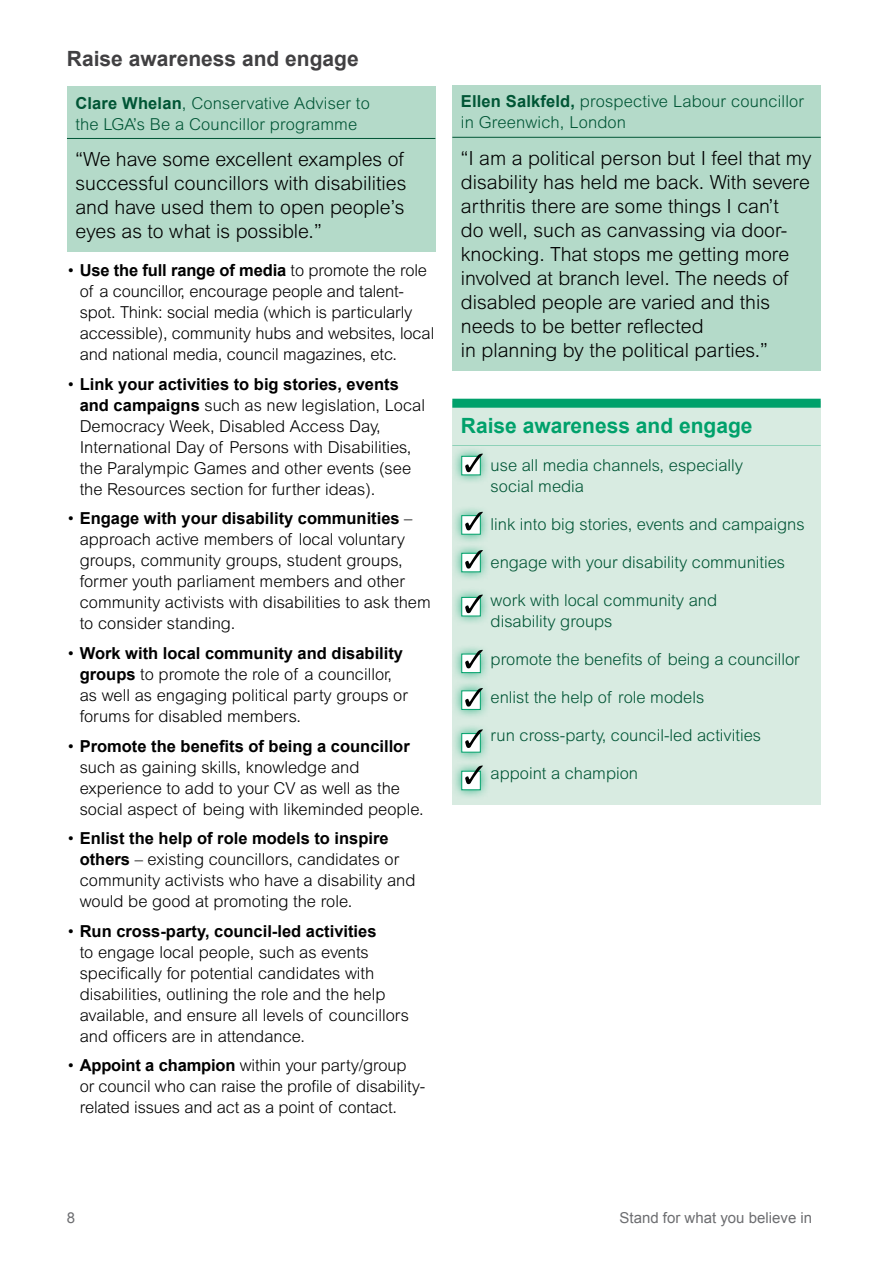
<style>
.page{position:relative;width:893px;height:1263px;background:#fff}
.page>*{position:absolute;margin:0;border:0;box-sizing:border-box;transform-origin:0 0}
.t1{font:700 21px "Arial";color:#414042}
.t2{font:700 21px "Arial";color:#00a16b}
.t3{font:300 19.5px/24px "Arial MT Std";color:#000}
.t4{font:300 16.5px/21px "Arial MT Std";color:#000}
.t5{font:300 16.5px/21px "Arial MT Std";color:#005535}
.t6{font:700 16.5px "Arial";color:#000}
.t7{font:15px "Arial";color:#6d6e71}
.s1{font-family:"Arial";font-weight:700}
.s2{font-family:"Arial MT Std";font-weight:300}
</style>
<div class="page">
<div style="left:67px;top:86px;width:368px;height:57px;background:#b4dac9"></div>
<hr style="left:67px;top:138px;width:368px;height:1px;background:#005535">
<div style="left:67px;top:139px;width:368px;height:113px;background:#b4dac9"></div>
<div style="left:452px;top:85px;width:369px;height:56px;background:#b4dac9"></div>
<hr style="left:452px;top:137px;width:369px;height:1px;background:#005535">
<div style="left:452px;top:138px;width:369px;height:233px;background:#b4dac9"></div>
<div style="left:452px;top:401px;width:369px;height:45px;background:#d8ebe1"></div>
<div style="left:452px;top:399px;width:369px;height:9px;background:#00a16b"></div>
<div style="left:452px;top:446px;width:369px;height:72px;background:#d8ebe1"></div>
<div style="left:452px;top:505px;width:369px;height:51px;background:#d8ebe1"></div>
<div style="left:452px;top:543px;width:369px;height:51px;background:#d8ebe1"></div>
<div style="left:452px;top:581px;width:369px;height:72px;background:#d8ebe1"></div>
<div style="left:452px;top:640px;width:369px;height:51px;background:#d8ebe1"></div>
<div style="left:452px;top:678px;width:369px;height:51px;background:#d8ebe1"></div>
<div style="left:452px;top:716px;width:369px;height:51px;background:#d8ebe1"></div>
<div style="left:452px;top:754px;width:369px;height:51px;background:#d8ebe1"></div>
<div style="left:452px;top:761px;width:38px;height:39px;background:#00a16b;opacity:.75"></div>
<div style="left:461px;top:771px;width:20px;height:19px;background:#fff;border:1px solid #00a16b"></div>
<svg style="left:465px;top:765px;width:18px;height:19px"></svg>
<div style="left:452px;top:681px;width:38px;height:38px;background:#00a16b;opacity:.75"></div>
<div style="left:461px;top:690px;width:20px;height:20px;background:#fff;border:1px solid #00a16b"></div>
<div style="left:452px;top:644px;width:38px;height:39px;background:#00a16b;opacity:.75"></div>
<div style="left:461px;top:654px;width:20px;height:19px;background:#fff;border:1px solid #00a16b"></div>
<div style="left:452px;top:587px;width:38px;height:39px;background:#00a16b;opacity:.75"></div>
<div style="left:461px;top:597px;width:20px;height:19px;background:#fff;border:1px solid #00a16b"></div>
<div style="left:452px;top:543px;width:38px;height:39px;background:#00a16b;opacity:.75"></div>
<div style="left:461px;top:553px;width:20px;height:19px;background:#fff;border:1px solid #00a16b"></div>
<div style="left:452px;top:505px;width:38px;height:39px;background:#00a16b;opacity:.75"></div>
<div style="left:461px;top:515px;width:20px;height:20px;background:#fff;border:1px solid #00a16b"></div>
<div style="left:452px;top:446px;width:38px;height:39px;background:#00a16b;opacity:.75"></div>
<div style="left:461px;top:456px;width:20px;height:19px;background:#fff;border:1px solid #00a16b"></div>
<div style="left:452px;top:723px;width:38px;height:39px;background:#00a16b;opacity:.75"></div>
<div style="left:461px;top:733px;width:20px;height:19px;background:#fff;border:1px solid #00a16b"></div>
<svg style="left:465px;top:729px;width:18px;height:19px"></svg>
<svg style="left:465px;top:688px;width:18px;height:19px"></svg>
<svg style="left:465px;top:650px;width:18px;height:18px"></svg>
<svg style="left:465px;top:595px;width:18px;height:18px"></svg>
<svg style="left:465px;top:550px;width:18px;height:19px"></svg>
<svg style="left:465px;top:512px;width:18px;height:18px"></svg>
<svg style="left:465px;top:454px;width:18px;height:18px"></svg>
<p class="t1" style="left:67px;top:45px;width:293px">Raise awareness and engage</p>
<p class="t5" style="left:75px;top:92px;width:296px"><span class="s1">Clare Whelan</span>, Conservative Adviser to the LGA’s Be a Councillor programme</p>
<p class="t3" style="left:75px;top:147px;width:333px">“We have some excellent examples of successful councillors with disabilities and have used them to open people’s eyes as to what is possible.”</p>
<p class="t6" style="left:67px;top:260px;width:362px"><span class="s2">•</span> Use the full range of media <span class="s2">to promote the role</span></p>
<p class="t4" style="left:80px;top:281px;width:356px">of a councillor, encourage people and talent&shy;spot. Think: social media (which is particularly accessible), community hubs and websites, local and national media, council magazines, etc.</p>
<p class="t6" style="left:67px;top:373px;width:333px"><span class="s2">•</span> Link your activities to big stories, events</p>
<p class="t4" style="left:80px;top:395px;width:347px"><span class="s1">and campaigns</span> such as new legislation, Local Democracy Week, Disabled Access Day, International Day of Persons with Disabilities, the Paralympic Games and other events (see the Resources section for further ideas).</p>
<p class="t6" style="left:67px;top:508px;width:347px"><span class="s2">•</span> Engage with your disability communities <span class="s2">–</span></p>
<p class="t4" style="left:80px;top:529px;width:353px">approach active members of local voluntary groups, community groups, student groups, former youth parliament members and other community activists with disabilities to ask them to consider standing.</p>
<p class="t6" style="left:67px;top:642px;width:338px"><span class="s2">•</span> Work with local community and disability</p>
<p class="t4" style="left:80px;top:664px;width:330px"><span class="s1">groups</span> to promote the role of a councillor, as well as engaging political party groups or forums for disabled members.</p>
<p class="t6" style="left:67px;top:735px;width:344px"><span class="s2">•</span> Promote the benefits of being a councillor</p>
<p class="t4" style="left:80px;top:756px;width:345px">such as gaining skills, knowledge and experience to add to your CV as well as the social aspect of being with likeminded people.</p>
<p class="t6" style="left:67px;top:827px;width:323px"><span class="s2">•</span> Enlist the help of role models to inspire</p>
<p class="t4" style="left:80px;top:849px;width:337px"><span class="s1">others</span> – existing councillors, candidates or community activists who have a disability and would be good at promoting the role.</p>
<p class="t6" style="left:67px;top:920px;width:311px"><span class="s2">•</span> Run cross-party, council-led activities</p>
<p class="t4" style="left:80px;top:941px;width:331px">to engage local people, such as events specifically for potential candidates with disabilities, outlining the role and the help available, and ensure all levels of councillors and officers are in attendance.</p>
<p class="t4" style="left:80px;top:1055px;width:347px;text-indent:-13px">• <span class="s1">Appoint a champion</span> within your party/group<br>or council who can raise the profile of disability&shy;related issues and act as a point of contact.</p>
<p class="t5" style="left:461px;top:91px;width:345px"><span class="s1">Ellen Salkfeld,</span> prospective Labour councillor in Greenwich, London</p>
<p class="t3" style="left:461px;top:146px;width:352px">“I am a political person but I feel that my disability has held me back. With severe arthritis there are some things I can’t<br>do well, such as canvassing via door&shy;knocking. That stops me getting more involved at branch level. The needs of disabled people are varied and this needs to be better reflected<br>in planning by the political parties.”</p>
<p class="t2" style="left:461px;top:412px;width:293px">Raise awareness and engage</p>
<p class="t5" style="left:491px;top:455px;width:254px">use all media channels, especially social media</p>
<p class="t5" style="left:491px;top:514px;width:316px">link into big stories, events and campaigns</p>
<p class="t5" style="left:491px;top:552px;width:296px">engage with your disability communities</p>
<p class="t5" style="left:491px;top:590px;width:228px">work with local community and disability groups</p>
<p class="t5" style="left:491px;top:649px;width:311px">promote the benefits of being a councillor</p>
<p class="t5" style="left:491px;top:687px;width:215px">enlist the help of role models</p>
<p class="t5" style="left:491px;top:725px;width:272px">run cross-party, council-led activities</p>
<p class="t5" style="left:491px;top:763px;width:149px">appoint a champion</p>
<p class="t7" style="left:67px;top:1208px;width:10px">8</p>
<p class="t7" style="left:620px;top:1208px;width:194px">Stand for what you believe in</p>
</div>
